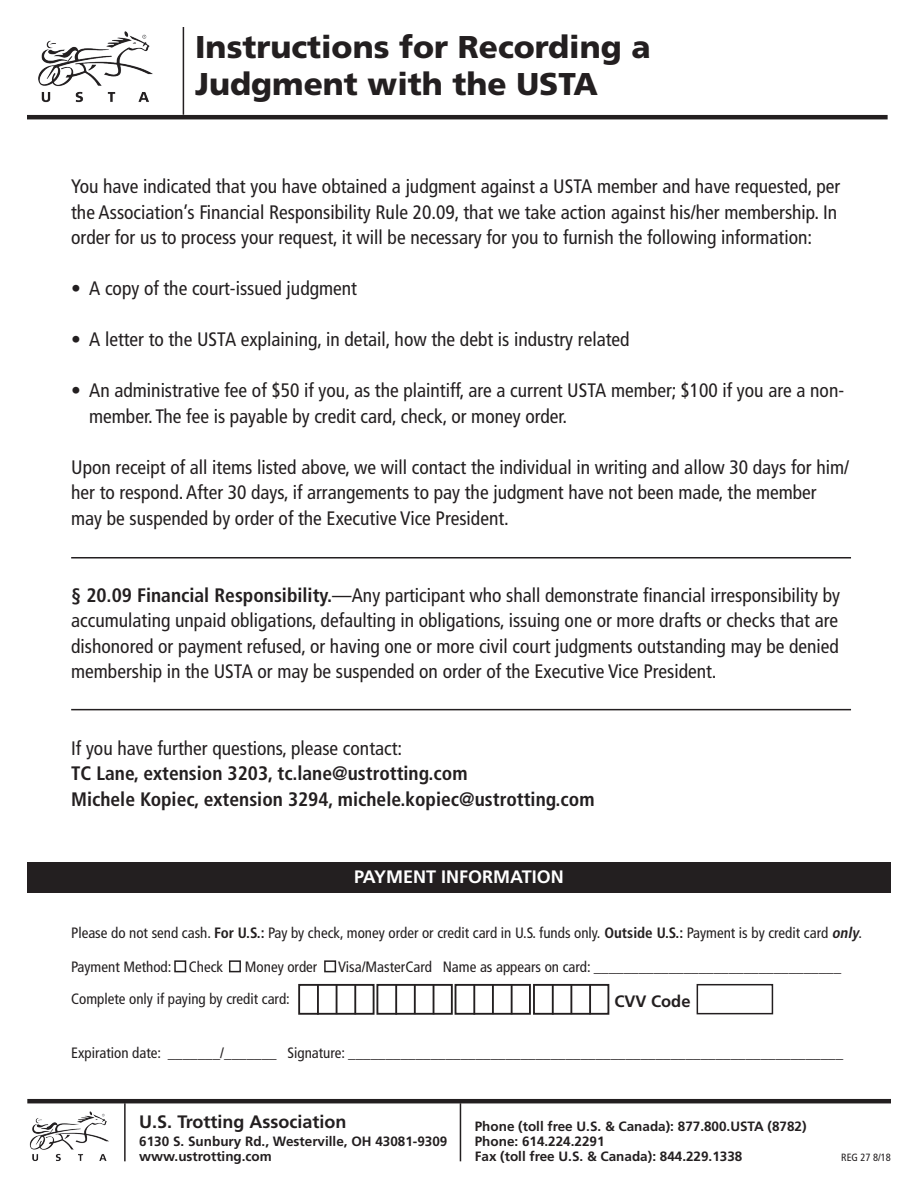
<style>
.page{position:relative;width:918px;height:1188px;background:#fff}
.page>*{position:absolute;margin:0;border:0;box-sizing:border-box;transform-origin:0 0}
.t1{font:900 31.5px/37.8px "Frutiger";color:#231f20}
.t2{font:condensed 19.5px/25.5px "Frutiger";color:#231f20}
.t3{font:700 condensed 19.5px/25.5px "Frutiger";color:#231f20}
.t4{font:700 18px "Frutiger";color:#231f20}
.t5{font:700 18px "Frutiger";color:#fff}
.t6{font:700 16.5px "Frutiger";color:#231f20}
.t7{font:condensed 15px "Frutiger";color:#231f20}
.t8{font:700 13.5px/15px "Frutiger";color:#231f20}
.t9{font:condensed 10.5px "Frutiger";color:#231f20}
.s1{font-weight:700}
.s2{font-weight:700;font-style:italic}
</style>
<div class="page">
<img style="left:38px;top:31px;width:115px;height:72px">
<hr style="left:183px;top:27px;width:1px;height:88px;background:#231f20">
<hr style="left:27px;top:115px;width:861px;height:4px;background:#231f20">
<hr style="left:27px;top:1099px;width:864px;height:4px;background:#231f20">
<img style="left:29px;top:1111px;width:80px;height:50px">
<hr style="left:460px;top:1103px;width:1px;height:58px;background:#231f20">
<hr style="left:124px;top:1103px;width:2px;height:58px;background:#231f20">
<div style="left:174px;top:960px;width:12px;height:12px;border:2px solid #231f20"></div>
<div style="left:229px;top:960px;width:12px;height:12px;border:2px solid #231f20"></div>
<div style="left:324px;top:960px;width:12px;height:12px;border:2px solid #231f20"></div>
<div style="left:298px;top:984px;width:77px;height:31px;border:2px solid #231f20"></div>
<hr style="left:317px;top:985px;width:2px;height:30px;background:#231f20">
<hr style="left:336px;top:984px;width:1px;height:30px;background:#231f20">
<hr style="left:354px;top:984px;width:2px;height:30px;background:#231f20">
<div style="left:376px;top:984px;width:77px;height:31px;border:2px solid #231f20"></div>
<hr style="left:395px;top:985px;width:2px;height:30px;background:#231f20">
<hr style="left:414px;top:984px;width:2px;height:30px;background:#231f20">
<hr style="left:433px;top:984px;width:1px;height:30px;background:#231f20">
<div style="left:455px;top:984px;width:76px;height:31px;border:2px solid #231f20"></div>
<hr style="left:473px;top:985px;width:2px;height:30px;background:#231f20">
<hr style="left:492px;top:984px;width:2px;height:30px;background:#231f20">
<hr style="left:511px;top:984px;width:2px;height:30px;background:#231f20">
<div style="left:533px;top:984px;width:76px;height:31px;border:2px solid #231f20"></div>
<hr style="left:552px;top:985px;width:2px;height:30px;background:#231f20">
<hr style="left:570px;top:984px;width:2px;height:30px;background:#231f20">
<hr style="left:589px;top:984px;width:2px;height:30px;background:#231f20">
<div style="left:697px;top:984px;width:76px;height:30px;border:2px solid #231f20"></div>
<div style="left:27px;top:862px;width:864px;height:31px;background:#231f20"></div>
<hr style="left:71px;top:557px;width:780px;height:2px;background:#231f20">
<hr style="left:71px;top:709px;width:780px;height:1px;background:#231f20">
<h1 class="t1" style="left:195px;top:27px;width:457px">Instructions for Recording a<br>Judgment with the USTA</h1>
<p class="t2" style="left:71px;top:174px;width:771px">You have indicated that you have obtained a judgment against a USTA member and have requested, per the Association’s Financial Responsibility Rule 20.09, that we take action against his/her membership. In order for us to process your request, it will be necessary for you to furnish the following information:</p>
<p class="t2" style="left:71px;top:276px;width:287px">• A copy of the court-issued judgment</p>
<p class="t2" style="left:71px;top:327px;width:560px">• A letter to the USTA explaining, in detail, how the debt is industry related</p>
<p class="t2" style="left:89px;top:378px;width:757px;text-indent:-18px">• An administrative fee of $50 if you, as the plaintiff, are a current USTA member; $100 if you are a non&shy;member. The fee is payable by credit card, check, or money order.</p>
<p class="t2" style="left:71px;top:455px;width:780px">Upon receipt of all items listed above, we will contact the individual in writing and allow 30 days for him/ her to respond. After 30 days, if arrangements to pay the judgment have not been made, the member may be suspended by order of the Executive Vice President.</p>
<p class="t2" style="left:71px;top:582px;width:770px;text-align:justify"><span class="s1">§ 20.09 Financial Responsibility.</span>—Any participant who shall demonstrate financial irresponsibility by accumulating unpaid obligations, defaulting in obligations, issuing one or more drafts or checks that are dishonored or payment refused, or having one or more civil court judgments outstanding may be denied membership in the USTA or may be suspended on order of the Executive Vice President.</p>
<p class="t2" style="left:71px;top:735px;width:333px">If you have further questions, please contact:</p>
<p class="t3" style="left:71px;top:761px;width:525px">TC Lane, extension 3203, tc.lane@ustrotting.com<br>Michele Kopiec, extension 3294, michele.kopiec@ustrotting.com</p>
<p class="t5" style="left:354px;top:866px;width:211px">PAYMENT INFORMATION</p>
<p class="t7" style="left:71px;top:924px;width:793px">Please do not send cash. <span class="s1">For U.S.:</span> Pay by check, money order or credit card in U.S. funds only. <span class="s1">Outside U.S.:</span> Payment is by credit card <span class="s2">only</span>.</p>
<p class="t7" style="left:71px;top:958px;width:154px">Payment Method: Check</p>
<p class="t7" style="left:245px;top:958px;width:74px">Money order</p>
<p class="t7" style="left:338px;top:958px;width:505px">Visa/MasterCard Name as appears on card: _________________________________</p>
<p class="t7" style="left:71px;top:990px;width:220px">Complete only if paying by credit card:</p>
<p class="t7" style="left:71px;top:1044px;width:774px">Expiration date: _______/_______ Signature: __________________________________________________________________</p>
<p class="t6" style="left:614px;top:992px;width:78px">CVV Code</p>
<p class="t4" style="left:139px;top:1111px;width:209px">U.S. Trotting Association</p>
<p class="t8" style="left:139px;top:1133px;width:310px">6130 S. Sunbury Rd., Westerville, OH 43081-9309 www.ustrotting.com</p>
<p class="t8" style="left:475px;top:1119px;width:333px">Phone (toll free U.S. &amp; Canada): 877.800.USTA (8782)<br>Phone: 614.224.2291<br>Fax (toll free U.S. &amp; Canada): 844.229.1338</p>
<p class="t9" style="left:841px;top:1151px;width:51px">REG 27 8/18</p>
</div>
